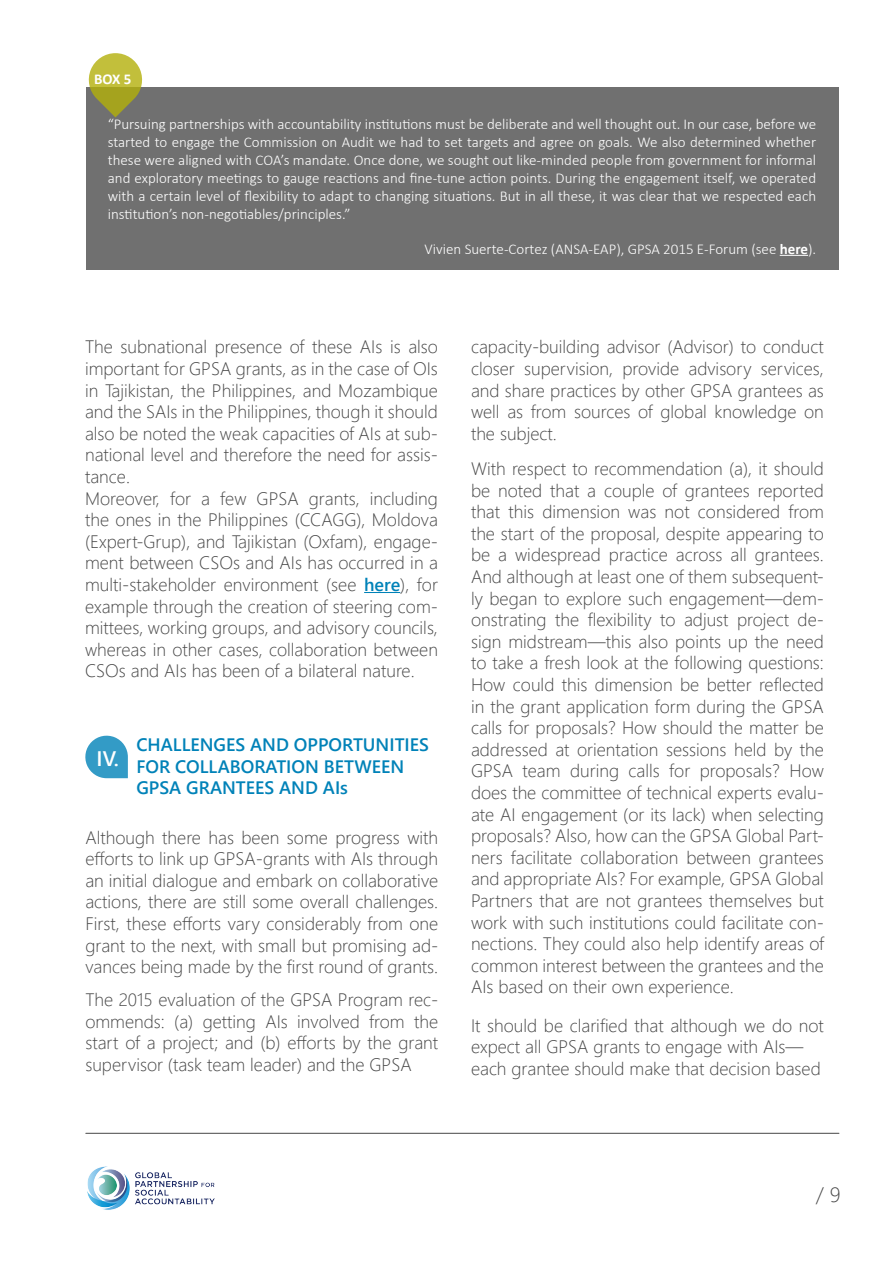
<style>
.page{position:relative;width:893px;height:1263px;background:#fff}
.page>*{position:absolute;margin:0;border:0;box-sizing:border-box;transform-origin:0 0}
.t1{font:21px "Webly Sleek UI Semibold";color:#fff}
.t2{font:21px "Webly Sleek UI Light";color:#464646}
.t3{font:18px/21.6px "Webly Sleek UI Light";color:#464646;text-align:justify}
.t4{font:18px/21.6px "Webly Sleek UI Semibold";color:#0082b8}
.t5{font:300 15px/18px "Calibri";color:#fff;text-align:justify}
.t6{font:700 15px "Calibri";color:#fff}
.s1{font-weight:700}
.s2{font-family:"Webly Sleek UI Semibold";color:#0082b8}
</style>
<div class="page">
<img style="left:85px;top:1133px;width:130px;height:77px">
<hr style="left:86px;top:1133px;width:753px;height:1px;background:#464646">
<hr style="left:364px;top:592px;width:36px;height:1px;background:#0082b8">
<svg style="left:85px;top:735px;width:43px;height:43px"></svg>
<div style="left:86px;top:87px;width:753px;height:183px;background:#707070"></div>
<svg style="left:88px;top:53px;width:55px;height:64px"></svg>
<svg style="left:780px;top:255px;width:28px;height:1px"></svg>
<p class="t6" style="left:94px;top:70px;width:39px">BOX 5</p>
<p class="t5" style="left:108px;top:115px;width:710px">“Pursuing partnerships with accountability institutions must be deliberate and well thought out. In our case, before we started to engage the Commission on Audit we had to set targets and agree on goals. We also determined whether these were aligned with COA’s mandate. Once done, we sought out like-minded people from government for informal and exploratory meetings to gauge reactions and fine-tune action points. During the engagement itself, we operated with a certain level of flexibility to adapt to changing situations. But in all these, it was clear that we respected each institution’s non-negotiables/principles.”</p>
<p class="t5" style="left:425px;top:239px;width:393px">Vivien Suerte-Cortez (ANSA-EAP), GPSA 2015 E-Forum (see <span class="s1">here</span>).</p>
<p class="t3" style="left:85px;top:335px;width:354px;text-align:left">The subnational presence of these AIs is also important for GPSA grants, as in the case of OIs in Tajikistan, the Philippines, and Mozambique and the SAIs in the Philippines, though it should also be noted the weak capacities of AIs at sub&shy;national level and therefore the need for assis&shy;tance.<br>Moreover, for a few GPSA grants, including the ones in the Philippines (CCAGG), Moldova (Expert-Grup), and Tajikistan (Oxfam), engage&shy;ment between CSOs and AIs has occurred in a multi-stakeholder environment (see <span class="s2">here</span>), for example through the creation of steering com&shy;mittees, working groups, and advisory councils, whereas in other cases, collaboration between CSOs and AIs has been of a bilateral nature.</p>
<p class="t1" style="left:97px;top:743px;width:24px">IV.</p>
<p class="t4" style="left:136px;top:733px;width:294px">CHALLENGES AND OPPORTUNITIES<br>FOR COLLABORATION BETWEEN<br>GPSA GRANTEES AND AIs</p>
<p class="t3" style="left:85px;top:826px;width:354px">Although there has been some progress with efforts to link up GPSA-grants with AIs through an initial dialogue and embark on collaborative actions, there are still some overall challenges.<br>First, these efforts vary considerably from one grant to the next, with small but promising ad&shy;vances being made by the first round of grants.</p>
<p class="t3" style="left:85px;top:988px;width:354px">The 2015 evaluation of the GPSA Program rec&shy;ommends: (a) getting AIs involved from the start of a project; and (b) efforts by the grant supervisor (task team leader) and the GPSA</p>
<p class="t3" style="left:471px;top:335px;width:354px">capacity-building advisor (Advisor) to conduct closer supervision, provide advisory services, and share practices by other GPSA grantees as well as from sources of global knowledge on the subject.</p>
<p class="t3" style="left:471px;top:457px;width:354px">With respect to recommendation (a), it should be noted that a couple of grantees reported that this dimension was not considered from the start of the proposal, despite appearing to be a widespread practice across all grantees.<br>And although at least one of them subsequent&shy;ly began to explore such engagement—dem&shy;onstrating the flexibility to adjust project de&shy;sign midstream—this also points up the need to take a fresh look at the following questions:<br>How could this dimension be better reflected in the grant application form during the GPSA calls for proposals? How should the matter be addressed at orientation sessions held by the GPSA team during calls for proposals? How does the committee of technical experts evalu&shy;ate AI engagement (or its lack) when selecting proposals? Also, how can the GPSA Global Part&shy;ners facilitate collaboration between grantees and appropriate AIs? For example, GPSA Global Partners that are not grantees themselves but work with such institutions could facilitate con&shy;nections. They could also help identify areas of common interest between the grantees and the AIs based on their own experience.</p>
<p class="t3" style="left:471px;top:1014px;width:354px;text-align:left">It should be clarified that although we do not expect all GPSA grants to engage with AIs— each grantee should make that decision based</p>
<p class="t2" style="left:816px;top:1178px;width:26px">/ 9</p>
</div>
